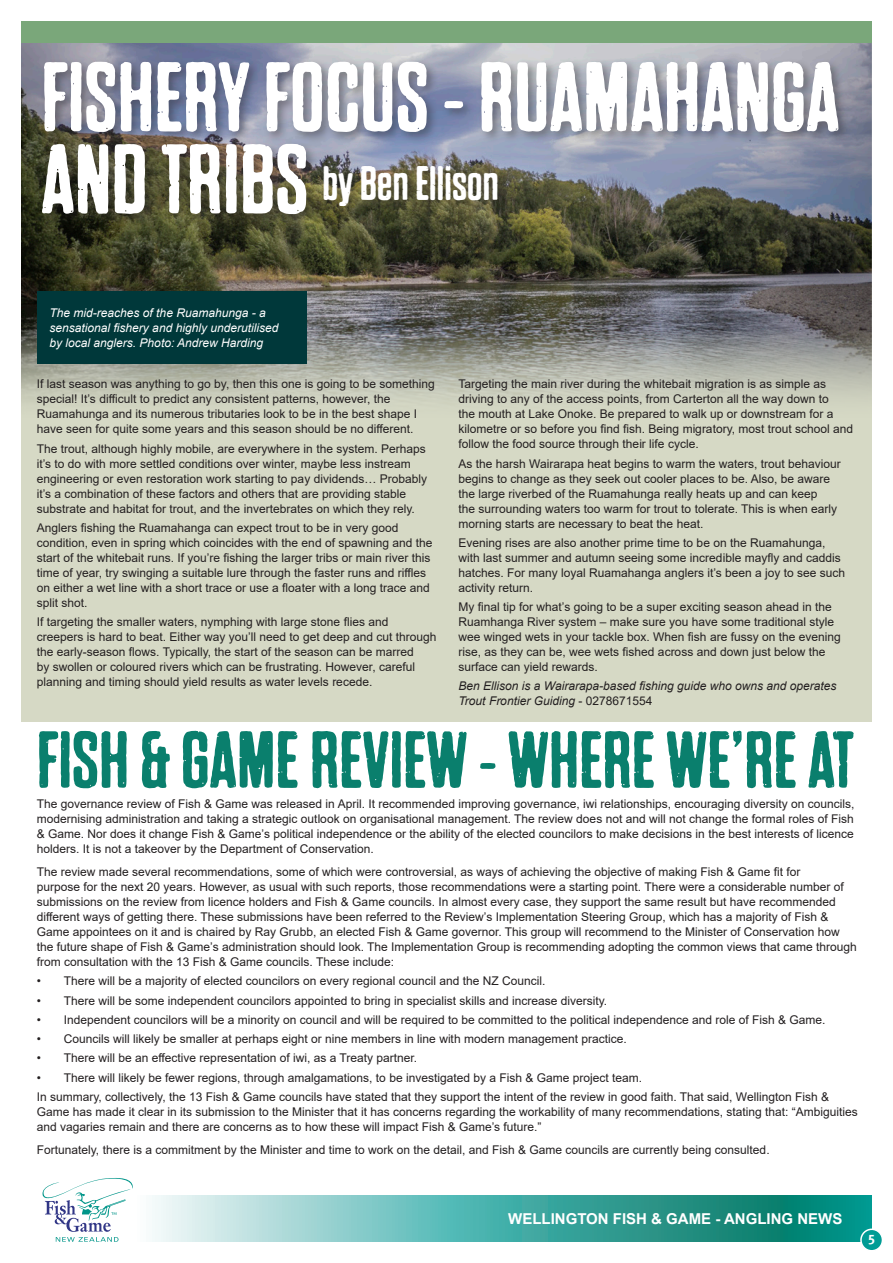
<style>
.page{position:relative;width:893px;height:1263px;background:#fff}
.page>*{position:absolute;margin:0;border:0;box-sizing:border-box;transform-origin:0 0}
.t1{font:99.3px "Dharma Gothic P";color:#fff}
.t2{font:81.15px "Dharma Gothic P";color:#0a7f6d}
.t3{font:48.6px "Dharma Gothic P";color:#fff}
.t4{font:700 15px "Arial";color:#fff}
.t5{font:13.5px "Meta Bold LF";color:#fff}
.t6{font:12px/15px "Arial";color:#231f20}
.photo_quote{font:italic 12px/15px "Arial";color:#fff}
.t7{font:italic 12px/15px "Arial";color:#231f20}
.s1{font-size:99.3px}
.s2{font-style:normal}
</style>
<div class="page">
<div style="left:21px;top:38px;width:851px;height:684px;background:#d6d9c5"></div>
<img style="left:21px;top:43px;width:851px;height:359px">
<div style="left:39px;top:58px;width:811px;height:169px;background:#231f20;opacity:.4"></div>
<div style="left:37px;top:291px;width:269px;height:73px;background:#00383a"></div>
<div style="left:21px;top:21px;width:851px;height:22px;background:#7aa77a"></div>
<svg style="left:171px;top:1196px;width:701px;height:46px;background:#56b0a9"></svg>
<svg style="left:42px;top:1178px;width:129px;height:64px"></svg>
<div style="left:861px;top:1229px;width:21px;height:22px;background:#009c95;border-radius:50%"></div>
<div style="left:860px;top:1228px;width:23px;height:23px;border:2px solid #fff;border-radius:50%"></div>
<p class="t1" style="left:41px;top:46px;width:800px">FISHERY FOCUS - RUAMAHANGA</p>
<p class="t3" style="left:41px;top:158px;width:459px"><span class="s1">AND TRIBS</span> by Ben Ellison</p>
<p class="photo_quote" style="left:50px;top:306px;width:230px">The mid-reaches of the Ruamahunga - a sensational fishery and highly underutilised by local anglers. Photo: Andrew Harding</p>
<p class="t6" style="left:37px;top:376px;width:400px">If last season was anything to go by, then this one is going to be something special! It’s difficult to predict any consistent patterns, however, the Ruamahunga and its numerous tributaries look to be in the best shape I have seen for quite some years and this season should be no different.</p>
<p class="t6" style="left:37px;top:441px;width:392px">The trout, although highly mobile, are everywhere in the system. Perhaps it’s to do with more settled conditions over winter, maybe less instream engineering or even restoration work starting to pay dividends… Probably it’s a combination of these factors and others that are providing stable substrate and habitat for trout, and the invertebrates on which they rely.</p>
<p class="t6" style="left:37px;top:520px;width:397px">Anglers fishing the Ruamahanga can expect trout to be in very good condition, even in spring which coincides with the end of spawning and the start of the whitebait runs. If you’re fishing the larger tribs or main river this time of year, try swinging a suitable lure through the faster runs and riffles on either a wet line with a short trace or use a floater with a long trace and split shot.</p>
<p class="t6" style="left:37px;top:614px;width:401px">If targeting the smaller waters, nymphing with large stone flies and creepers is hard to beat. Either way you’ll need to get deep and cut through the early-season flows. Typically, the start of the season can be marred<br>by swollen or coloured rivers which can be frustrating. However, careful planning and timing should yield results as water levels recede.</p>
<p class="t6" style="left:459px;top:376px;width:396px">Targeting the main river during the whitebait migration is as simple as driving to any of the access points, from Carterton all the way down to<br>the mouth at Lake Onoke. Be prepared to walk up or downstream for a kilometre or so before you find fish. Being migratory, most trout school and follow the food source through their life cycle.</p>
<p class="t6" style="left:459px;top:456px;width:384px">As the harsh Wairarapa heat begins to warm the waters, trout behaviour begins to change as they seek out cooler places to be. Also, be aware the large riverbed of the Ruamahunga really heats up and can keep<br>the surrounding waters too warm for trout to tolerate. This is when early morning starts are necessary to beat the heat.</p>
<p class="t6" style="left:459px;top:535px;width:388px">Evening rises are also another prime time to be on the Ruamahunga, with last summer and autumn seeing some incredible mayfly and caddis hatches. For many loyal Ruamahanga anglers it’s been a joy to see such activity return.</p>
<p class="t6" style="left:459px;top:599px;width:384px">My final tip for what’s going to be a super exciting season ahead in the Ruamhanga River system – make sure you have some traditional style wee winged wets in your tackle box. When fish are fussy on the evening rise, as they can be, wee wets fished across and down just below the surface can yield rewards.</p>
<p class="t7" style="left:459px;top:679px;width:379px">Ben Ellison is a Wairarapa-based fishing guide who owns and operates<br>Trout Frontier Guiding <span class="s2">- 0278671554</span></p>
<p class="t2" style="left:37px;top:718px;width:818px">FISH &amp; GAME REVIEW - WHERE WE’RE AT</p>
<p class="t6" style="left:37px;top:796px;width:819px;text-align:justify">The governance review of Fish &amp; Game was released in April. It recommended improving governance, iwi relationships, encouraging diversity on councils, modernising administration and taking a strategic outlook on organisational management. The review does not and will not change the formal roles of Fish &amp; Game. Nor does it change Fish &amp; Game’s political independence or the ability of the elected councilors to make decisions in the best interests of licence holders. It is not a takeover by the Department of Conservation.</p>
<p class="t6" style="left:37px;top:864px;width:821px">The review made several recommendations, some of which were controversial, as ways of achieving the objective of making Fish &amp; Game fit for<br>purpose for the next 20 years. However, as usual with such reports, those recommendations were a starting point. There were a considerable number of submissions on the review from licence holders and Fish &amp; Game councils. In almost every case, they support the same result but have recommended different ways of getting there. These submissions have been referred to the Review’s Implementation Steering Group, which has a majority of Fish &amp; Game appointees on it and is chaired by Ray Grubb, an elected Fish &amp; Game governor. This group will recommend to the Minister of Conservation how the future shape of Fish &amp; Game’s administration should look. The Implementation Group is recommending adopting the common views that came through from consultation with the 13 Fish &amp; Game councils. These include:</p>
<p class="t6" style="left:37px;top:973px;width:510px">• There will be a majority of elected councilors on every regional council and the NZ Council.</p>
<p class="t6" style="left:37px;top:993px;width:572px">• There will be some independent councilors appointed to bring in specialist skills and increase diversity.</p>
<p class="t6" style="left:37px;top:1012px;width:790px">• Independent councilors will be a minority on council and will be required to be committed to the political independence and role of Fish &amp; Game.</p>
<p class="t6" style="left:37px;top:1031px;width:591px">• Councils will likely be smaller at perhaps eight or nine members in line with modern management practice.</p>
<p class="t6" style="left:37px;top:1051px;width:382px">• There will be an effective representation of iwi, as a Treaty partner.</p>
<p class="t6" style="left:37px;top:1070px;width:607px">• There will likely be fewer regions, through amalgamations, to be investigated by a Fish &amp; Game project team.</p>
<p class="t6" style="left:37px;top:1089px;width:822px">In summary, collectively, the 13 Fish &amp; Game councils have stated that they support the intent of the review in good faith. That said, Wellington Fish &amp;<br>Game has made it clear in its submission to the Minister that it has concerns regarding the workability of many recommendations, stating that: “Ambiguities and vagaries remain and there are concerns as to how these will impact Fish &amp; Game’s future.”</p>
<p class="t6" style="left:37px;top:1143px;width:734px">Fortunately, there is a commitment by the Minister and time to work on the detail, and Fish &amp; Game councils are currently being consulted.</p>
<p class="t4" style="left:508px;top:1208px;width:336px">WELLINGTON FISH &amp; GAME - ANGLING NEWS</p>
<p class="t5" style="left:868px;top:1231px;width:9px">5</p>
</div>
